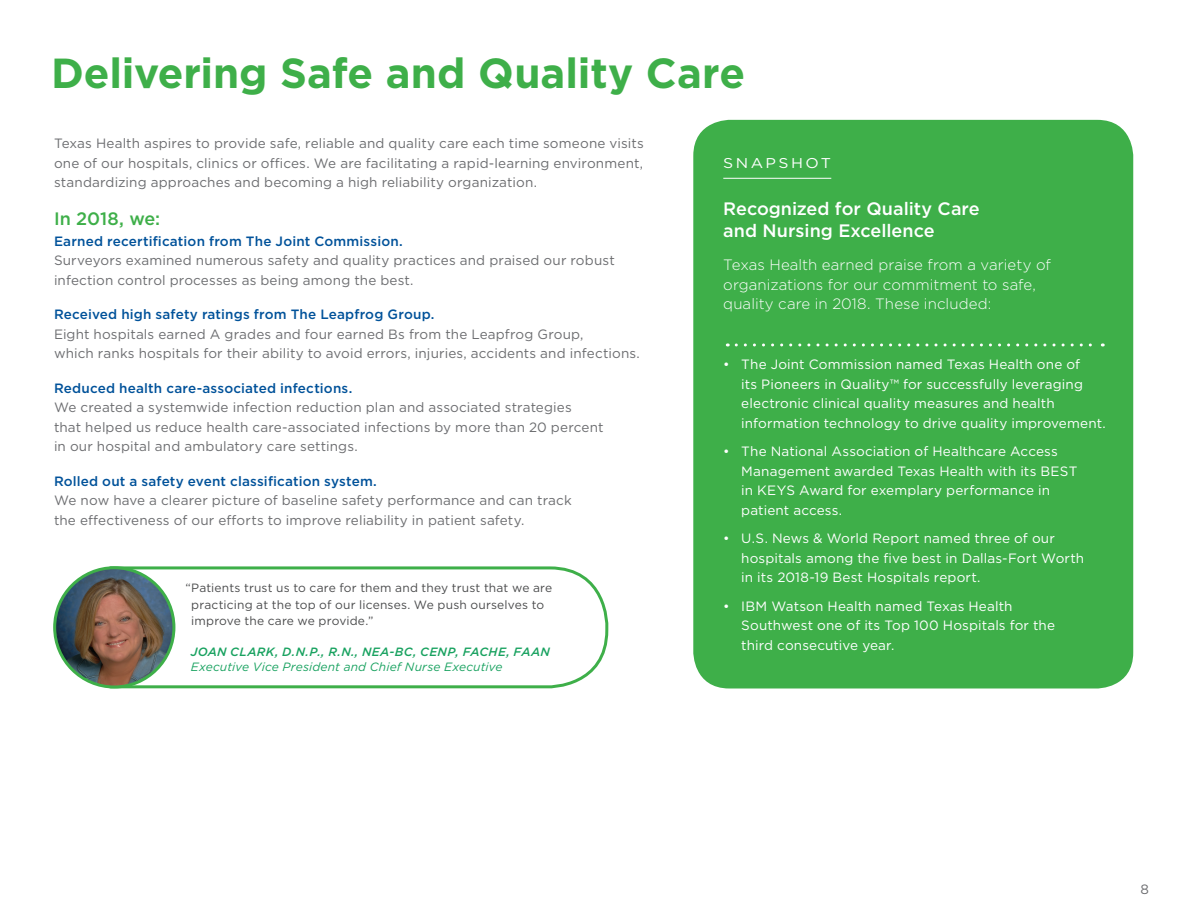
<style>
.page{position:relative;width:1188px;height:918px;background:#fff}
.page>*{position:absolute;margin:0;border:0;box-sizing:border-box;transform-origin:0 0}
.t1{font:700 42px "Gotham";color:#3eaf49}
.t2{font:500 18px/22.5px "Gotham";color:#fff}
.t3{font:500 18px "Gotham";color:#3eaf49}
.t4{font:300 15px/19.5px "Gotham";letter-spacing:.005em;color:#fff}
.t5{font:14.1px "Gotham";letter-spacing:.155em;color:#fff;scale:1.11 1}
.t6{font:13.5px/19.5px "Gotham";letter-spacing:.01em;color:#6c6d70}
.t7{font:13.5px/19.5px "Gotham";letter-spacing:.01em;color:#fff}
.t8{font:500 13.5px "Gotham";letter-spacing:.01em;color:#01529a}
.t9{font:12px/16.5px "Gotham";letter-spacing:.015em;color:#4b4c4d}
.t10{font:italic 500 12px "Gotham";letter-spacing:.025em;color:#19a260}
.t11{font:italic 12px "Gotham";letter-spacing:.01em;color:#19a260}
</style>
<div class="page">
<div style="left:693px;top:120px;width:440px;height:569px;background:#3eaf49;border-radius:36px"></div>
<hr style="left:723px;top:178px;width:108px;height:1px;background:#fff">
<svg style="left:736px;top:343px;width:367px;height:3px"></svg>
<svg style="left:108px;top:566px;width:501px;height:123px"></svg>
<img style="left:55px;top:568px;width:119px;height:119px;border-radius:60px">
<div style="left:53px;top:566px;width:122px;height:122px;border:3px solid #3eaf49;border-radius:50%"></div>
<h1 class="t1" style="left:51px;top:45px;width:696px">Delivering Safe and Quality Care</h1>
<p class="t6" style="left:54px;top:134px;width:591px;text-align:justify">Texas Health aspires to provide safe, reliable and quality care each time someone visits one of our hospitals, clinics or offices. We are facilitating a rapid-learning environment, standardizing approaches and becoming a high reliability organization.</p>
<h2 class="t3" style="left:54px;top:207px;width:108px">In 2018, we:</h2>
<p class="t8" style="left:54px;top:232px;width:350px">Earned recertification from The Joint Commission.</p>
<p class="t6" style="left:54px;top:251px;width:562px">Surveyors examined numerous safety and quality practices and praised our robust infection control processes as being among the best.</p>
<p class="t8" style="left:54px;top:306px;width:382px">Received high safety ratings from The Leapfrog Group.</p>
<p class="t6" style="left:54px;top:324px;width:587px">Eight hospitals earned A grades and four earned Bs from the Leapfrog Group,<br>which ranks hospitals for their ability to avoid errors, injuries, accidents and infections.</p>
<p class="t8" style="left:54px;top:379px;width:300px">Reduced health care-associated infections.</p>
<p class="t6" style="left:54px;top:398px;width:551px">We created a systemwide infection reduction plan and associated strategies<br>that helped us reduce health care-associated infections by more than 20 percent in our hospital and ambulatory care settings.</p>
<p class="t8" style="left:54px;top:472px;width:324px">Rolled out a safety event classification system.</p>
<p class="t6" style="left:54px;top:491px;width:519px">We now have a clearer picture of baseline safety performance and can track the effectiveness of our efforts to improve reliability in patient safety.</p>
<p class="t9" style="left:191px;top:579px;width:363px;text-indent:-6px">“Patients trust us to care for them and they trust that we are practicing at the top of our licenses. We push ourselves to improve the care we provide.”</p>
<p class="t10" style="left:191px;top:644px;width:361px">JOAN CLARK, D.N.P., R.N., NEA-BC, CENP, FACHE, FAAN</p>
<p class="t11" style="left:191px;top:659px;width:313px">Executive Vice President and Chief Nurse Executive</p>
<p class="t5" style="left:723px;top:154px;width:98px">SNAPSHOT</p>
<h2 class="t2" style="left:723px;top:197px;width:258px">Recognized for Quality Care and Nursing Excellence</h2>
<p class="t4" style="left:723px;top:255px;width:329px">Texas Health earned praise from a variety of organizations for our commitment to safe, quality care in 2018. These included:</p>
<p class="t7" style="left:741px;top:354px;width:366px;text-indent:-18px">• The Joint Commission named Texas Health one of<br>its Pioneers in Quality™ for successfully leveraging electronic clinical quality measures and health information technology to drive quality improvement.</p>
<p class="t7" style="left:741px;top:441px;width:338px;text-indent:-18px">• The National Association of Healthcare Access Management awarded Texas Health with its BEST in KEYS Award for exemplary performance in patient access.</p>
<p class="t7" style="left:741px;top:528px;width:344px;text-indent:-18px">• U.S. News &amp; World Report named three of our hospitals among the five best in Dallas-Fort Worth in its 2018-19 Best Hospitals report.</p>
<p class="t7" style="left:741px;top:596px;width:315px;text-indent:-18px">• IBM Watson Health named Texas Health<br>Southwest one of its Top 100 Hospitals for the third consecutive year.</p>
<p class="t6" style="left:1140px;top:879px;width:10px">8</p>
</div>
